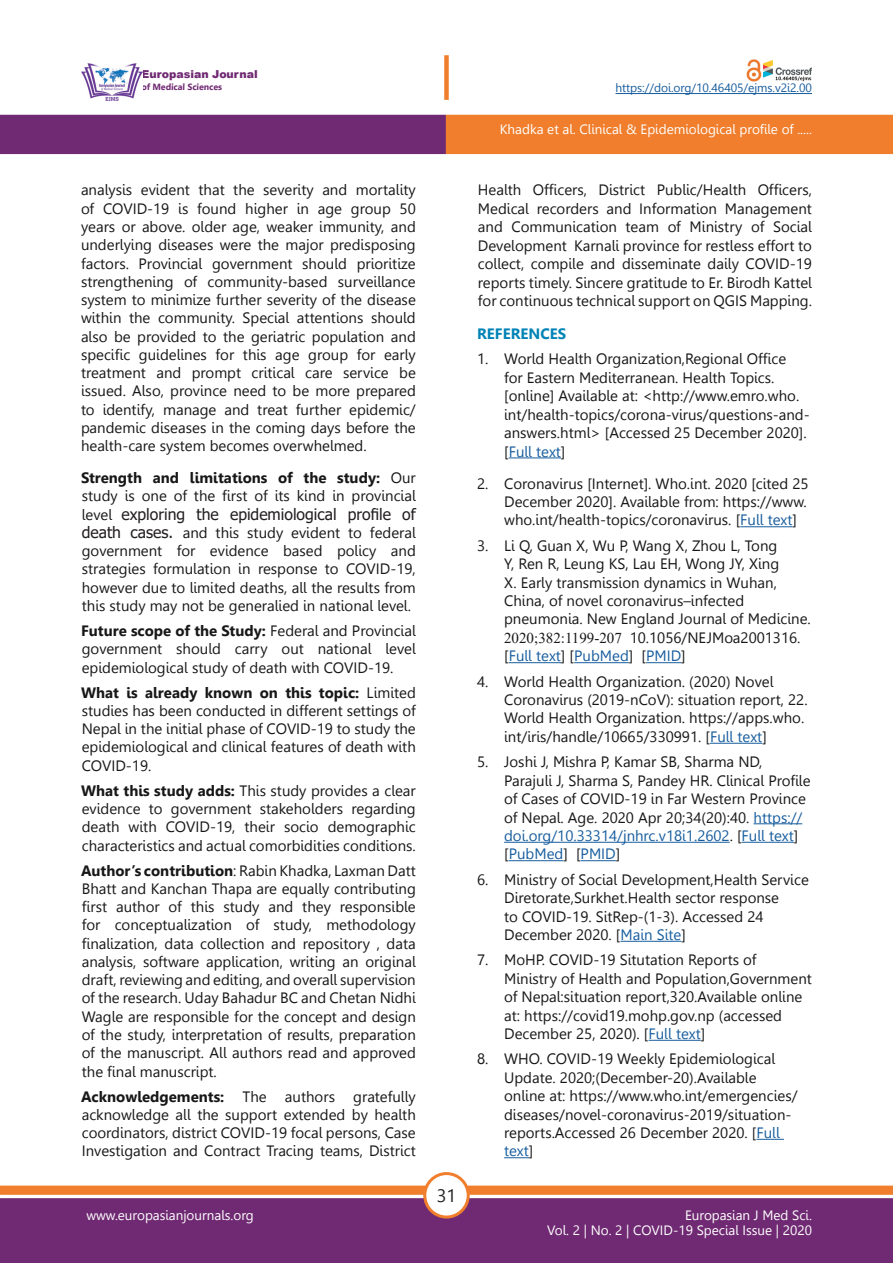
<style>
.page{position:relative;width:893px;height:1263px;background:#fff}
.page>*{position:absolute;margin:0;border:0;box-sizing:border-box;transform-origin:0 0}
.t1{font:18px "Leelawadee";color:#231f20}
.t2{font:15.75px "Tahoma";color:#231f20}
.Body_text{font:15px/18.3px "Leelawadee";color:#181717}
.Body_Headings{font:700 15px "Leelawadee";color:#0083b6}
.t3{font:13.5px/15px "Leelawadee";color:#fff;text-align:right}
.t4{font:12px "Leelawadee";letter-spacing:-.005em;color:#175d9e}
.t5{font:900 10.95px "Arial";color:#702a73}
.t6{font:700 9px "Leelawadee UI";color:#702a73}
.s1{font-weight:700}
.s2{font-family:"Leelawadee";font-size:15px;color:#181717}
.s3{font-family:"Tahoma";font-size:15.75px;color:#231f20}
.s4{color:#175d9e}
.s5{font-family:"Times New Roman"}
</style>
<div class="page">
<div style="left:0;top:1198px;width:893px;height:65px;background:#702a73;border:2px solid #702a73"></div>
<div style="left:0;top:1185px;width:893px;height:10px;background:#f07e2c;border:1px solid #f07e2c"></div>
<div style="left:425px;top:1173px;width:43px;height:44px;background:#fff;border-radius:50%"></div>
<div style="left:423px;top:1172px;width:47px;height:46px;border:3px solid #f07e2c;border-radius:50%"></div>
<div style="left:0;top:115px;width:446px;height:39px;background:#702a73"></div>
<div style="left:446px;top:115px;width:447px;height:39px;background:#f07e2c"></div>
<div style="left:444px;top:55px;width:5px;height:45px;background:#f07e2c"></div>
<hr style="left:615px;top:93px;width:197px;height:1px;background:#175d9e">
<img style="left:746px;top:60px;width:66px;height:21px">
<img style="left:81px;top:63px;width:61px;height:37px">
<hr style="left:509px;top:457px;width:52px;height:1px;background:#175d9e">
<hr style="left:740px;top:526px;width:52px;height:1px;background:#175d9e">
<hr style="left:509px;top:662px;width:52px;height:1px;background:#175d9e">
<hr style="left:574px;top:662px;width:55px;height:1px;background:#175d9e">
<hr style="left:646px;top:662px;width:35px;height:1px;background:#175d9e">
<hr style="left:710px;top:743px;width:52px;height:1px;background:#175d9e">
<hr style="left:754px;top:823px;width:48px;height:1px;background:#175d9e">
<hr style="left:504px;top:842px;width:226px;height:1px;background:#175d9e">
<hr style="left:742px;top:842px;width:52px;height:1px;background:#175d9e">
<hr style="left:509px;top:860px;width:54px;height:1px;background:#175d9e">
<hr style="left:581px;top:860px;width:35px;height:1px;background:#175d9e">
<hr style="left:620px;top:941px;width:61px;height:1px;background:#175d9e">
<hr style="left:648px;top:1040px;width:53px;height:1px;background:#175d9e">
<svg style="left:756px;top:1139px;width:28px;height:1px"></svg>
<svg style="left:504px;top:1157px;width:25px;height:1px"></svg>
<p class="t5" style="left:141px;top:66px;width:118px">Europasian Journal</p>
<p class="t6" style="left:141px;top:80px;width:82px">of Medical Sciences</p>
<p class="t4" style="left:615px;top:81px;width:198px">https://doi.org/10.46405/ejms.v2i2.00</p>
<p class="Body_text" style="left:81px;top:181px;width:336px;text-align:justify">analysis evident that the severity and mortality of COVID-19 is found higher in age group 50 years or above. older age, weaker immunity, and underlying diseases were the major predisposing factors. Provincial government should prioritize strengthening of community-based surveillance system to minimize further severity of the disease within the community. Special attentions should also be provided to the geriatric population and specific guidelines for this age group for early treatment and prompt critical care service be issued. Also, province need to be more prepared to identify, manage and treat further epidemic/ pandemic diseases in the coming days before the health-care system becomes overwhelmed.</p>
<p class="Body_text" style="left:81px;top:469px;width:336px"><span class="s1">Strength and limitations of the study:</span> Our study is one of the first of its kind in provincial</p>
<p class="t2" style="left:82px;top:503px;width:336px"><span class="s2">level</span> exploring the epidemiological profile of</p>
<p class="Body_text" style="left:82px;top:523px;width:336px;text-align:justify"><span class="s3">death cases.</span> and this study evident to federal government for evidence based policy and strategies formulation in response to COVID-19, however due to limited deaths, all the results from this study may not be generalied in national level.</p>
<p class="Body_text" style="left:81px;top:622px;width:336px;text-align:justify"><span class="s1">Future scope of the Study:</span> Federal and Provincial government should carry out national level epidemiological study of death with COVID-19.</p>
<p class="Body_text" style="left:81px;top:683px;width:336px;text-align:justify"><span class="s1">What is already known on this topic:</span> Limited studies has been conducted in different settings of Nepal in the initial phase of COVID-19 to study the epidemiological and clinical features of death with COVID-19.</p>
<p class="Body_text" style="left:81px;top:781px;width:336px;text-align:justify"><span class="s1">What this study adds:</span> This study provides a clear evidence to government stakeholders regarding death with COVID-19, their socio demographic characteristics and actual comorbidities conditions.</p>
<p class="Body_text" style="left:81px;top:861px;width:336px;text-align:justify"><span class="s1">Author’s contribution</span>: Rabin Khadka, Laxman Datt Bhatt and Kanchan Thapa are equally contributing first author of this study and they responsible for conceptualization of study, methodology finalization, data collection and repository , data analysis, software application, writing an original draft, reviewing and editing, and overall supervision of the research. Uday Bahadur BC and Chetan Nidhi Wagle are responsible for the concept and design of the study, interpretation of results, preparation of the manuscript. All authors read and approved the final manuscript.</p>
<p class="Body_text" style="left:81px;top:1087px;width:336px;text-align:justify"><span class="s1">Acknowledgements:</span> The authors gratefully acknowledge all the support extended by health coordinators, district COVID-19 focal persons, Case Investigation and Contract Tracing teams, District</p>
<p class="t1" style="left:437px;top:1185px;width:21px">31</p>
<p class="t3" style="left:500px;top:122px;width:314px">Khadka et al. Clinical &amp; Epidemiological profile of .....</p>
<p class="Body_text" style="left:478px;top:181px;width:336px;text-align:justify">Health Officers, District Public/Health Officers, Medical recorders and Information Management and Communication team of Ministry of Social Development Karnali province for restless effort to collect, compile and disseminate daily COVID-19 reports timely. Sincere gratitude to Er. Birodh Kattel for continuous technical support on QGIS Mapping.</p>
<p class="Body_Headings" style="left:477px;top:325px;width:90px">REFERENCES</p>
<p class="Body_text" style="left:504px;top:350px;width:307px;text-indent:-27px">1. World Health Organization,Regional Office<br>for Eastern Mediterranean. Health Topics. [online] Available at: &lt;http://www.emro.who. int/health-topics/corona-virus/questions-and&shy;answers.html&gt; [Accessed 25 December 2020]. [<span class="s4">Full text</span>]</p>
<p class="Body_text" style="left:504px;top:474px;width:306px;text-indent:-27px">2. Coronavirus [Internet]. Who.int. 2020 [cited 25<br>December 2020]. Available from: https://www. who.int/health-topics/coronavirus. [<span class="s4">Full text</span>]</p>
<p class="Body_text" style="left:504px;top:536px;width:308px;text-indent:-27px">3. Li Q, Guan X, Wu P, Wang X, Zhou L, Tong<br>Y, Ren R, Leung KS, Lau EH, Wong JY, Xing<br>X. Early transmission dynamics in Wuhan, China, of novel coronavirus–infected pneumonia. New England Journal of Medicine.<br><span class="s5">2020;382:1199-207</span> 10.1056/NEJMoa2001316. [<span class="s4">Full text</span>] [<span class="s4">PubMed</span>] [<span class="s4">PMID</span>]</p>
<p class="Body_text" style="left:504px;top:672px;width:305px;text-indent:-27px">4. World Health Organization. (2020) Novel Coronavirus (2019-nCoV): situation report, 22.<br>World Health Organization. https://apps.who. int/iris/handle/10665/330991. [<span class="s4">Full text</span>]</p>
<p class="Body_text" style="left:504px;top:753px;width:308px;text-indent:-27px">5. Joshi J, Mishra P, Kamar SB, Sharma ND, Parajuli J, Sharma S, Pandey HR. Clinical Profile of Cases of COVID-19 in Far Western Province of Nepal. Age. 2020 Apr 20;34(20):40. <span class="s4">https:// doi.org/10.33314/jnhrc.v18i1.2602</span>. [<span class="s4">Full text</span>] [<span class="s4">PubMed</span>] [<span class="s4">PMID</span>]</p>
<p class="Body_text" style="left:504px;top:870px;width:306px;text-indent:-27px">6. Ministry of Social Development,Health Service Diretorate,Surkhet.Health sector response<br>to COVID-19. SitRep-(1-3). Accessed 24<br>December 2020. [<span class="s4">Main Site</span>]</p>
<p class="Body_text" style="left:504px;top:951px;width:309px;text-indent:-27px">7. MoHP. COVID-19 Situtation Reports of Ministry of Health and Population,Government of Nepal:situation report,320.Available online at: https://covid19.mohp.gov.np (accessed December 25, 2020). [<span class="s4">Full text</span>]</p>
<p class="Body_text" style="left:504px;top:1050px;width:295px;text-indent:-27px">8. WHO. COVID-19 Weekly Epidemiological Update. 2020;(December-20).Available online at: https://www.who.int/emergencies/ diseases/novel-coronavirus-2019/situation&shy;reports.Accessed 26 December 2020. [<span class="s4">Full text</span>]</p>
<p class="t3" style="left:86px;top:1208px;width:169px">www.europasianjournals.org</p>
<p class="t3" style="left:547px;top:1208px;width:266px">Europasian J Med Sci.<br>Vol. 2 | No. 2 | COVID-19 Special Issue | 2020</p>
</div>
